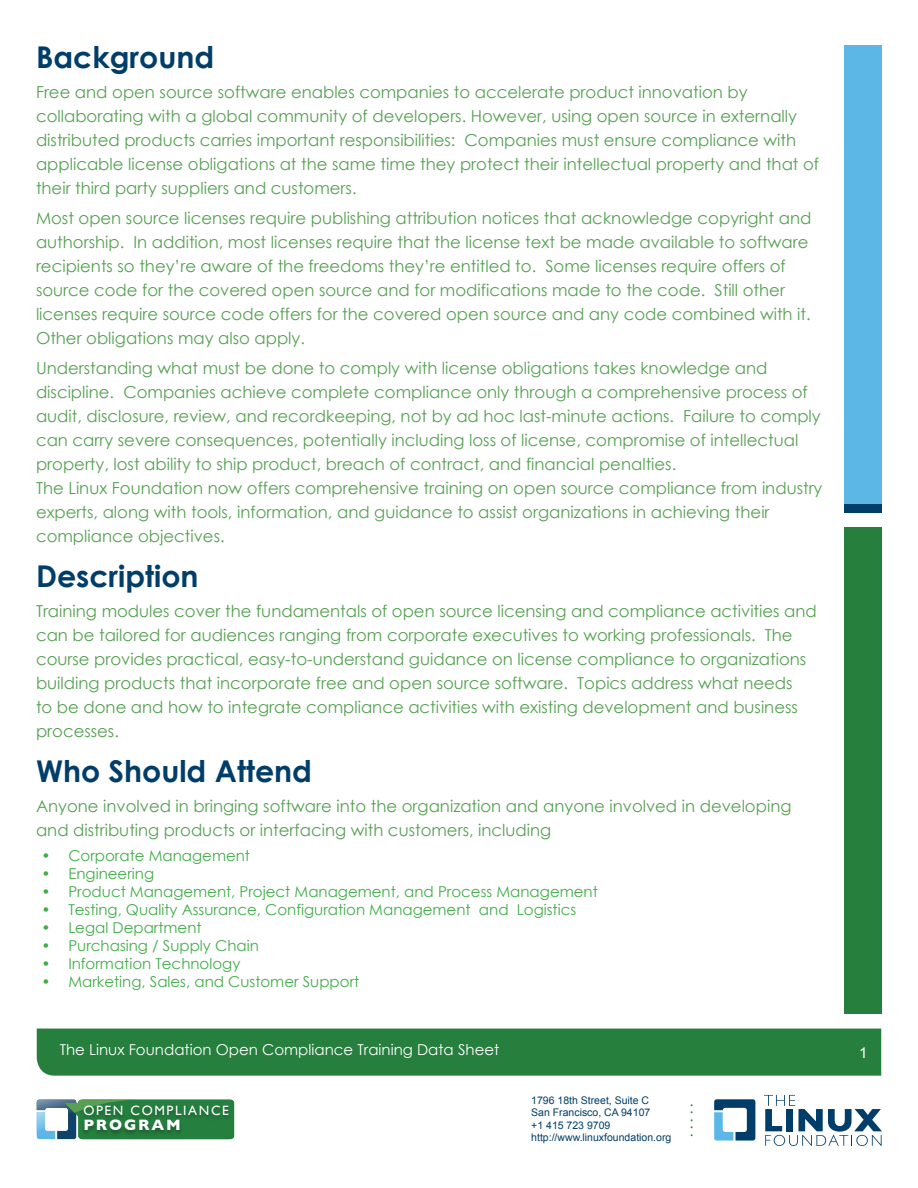
<style>
.page{position:relative;width:918px;height:1188px;background:#fff}
.page>*{position:absolute;margin:0;border:0;box-sizing:border-box;transform-origin:0 0}
.t1{font:700 30px "Century Gothic";color:#003e69}
.t2{font:16.5px/24px "Century Gothic";color:#55a152}
.t3{font:700 15.3px "Gill Sans";letter-spacing:.12em;color:#fff}
.t4{font:15px "Century Gothic";color:#41ad49}
.t5{font:15px "Century Gothic";color:#fff}
.t6{font:15px "Century Gothic";color:#277f3e}
.t7{font:15px "Arial";color:#fff}
.t8{font:13.5px "Gill Sans";letter-spacing:.12em;color:#fff}
.t9{font:10.5px/12.6px "Arial";color:#003e69}
</style>
<div class="page">
<div style="left:37px;top:1029px;width:844px;height:47px;background:#277f3e"></div>
<svg style="left:714px;top:1099px;width:41px;height:42px"></svg>
<svg style="left:764px;top:1095px;width:118px;height:51px"></svg>
<svg style="left:37px;top:1100px;width:197px;height:39px"></svg>
<img style="left:78px;top:1101px;width:157px;height:39px">
<div style="left:844px;top:45px;width:37px;height:459px;background:#5cb7e7"></div>
<div style="left:844px;top:504px;width:37px;height:9px;background:#003e69"></div>
<div style="left:844px;top:527px;width:37px;height:486px;background:#277f3e"></div>
<h1 class="t1" style="left:36px;top:38px;width:180px">Background</h1>
<p class="t2" style="left:36px;top:79px;width:785px">Free and open source software enables companies to accelerate product innovation by collaborating with a global community of developers. However, using open source in externally distributed products carries important responsibilities: Companies must ensure compliance with applicable license obligations at the same time they protect their intellectual property and that of their third party suppliers and customers.</p>
<p class="t2" style="left:36px;top:205px;width:777px">Most open source licenses require publishing attribution notices that acknowledge copyright and authorship. In addition, most licenses require that the license text be made available to software recipients so they’re aware of the freedoms they’re entitled to. Some licenses require offers of source code for the covered open source and for modifications made to the code. Still other licenses require source code offers for the covered open source and any code combined with it.<br>Other obligations may also apply.</p>
<p class="t2" style="left:36px;top:355px;width:788px">Understanding what must be done to comply with license obligations takes knowledge and discipline. Companies achieve complete compliance only through a comprehensive process of audit, disclosure, review, and recordkeeping, not by ad hoc last-minute actions. Failure to comply can carry severe consequences, potentially including loss of license, compromise of intellectual property, lost ability to ship product, breach of contract, and financial penalties.<br>The Linux Foundation now offers comprehensive training on open source compliance from industry experts, along with tools, information, and guidance to assist organizations in achieving their compliance objectives.</p>
<h1 class="t1" style="left:36px;top:557px;width:164px">Description</h1>
<p class="t2" style="left:36px;top:598px;width:782px">Training modules cover the fundamentals of open source licensing and compliance activities and can be tailored for audiences ranging from corporate executives to working professionals. The course provides practical, easy-to-understand guidance on license compliance to organizations building products that incorporate free and open source software. Topics address what needs<br>to be done and how to integrate compliance activities with existing development and business processes.</p>
<h1 class="t1" style="left:36px;top:752px;width:277px">Who Should Attend</h1>
<p class="t2" style="left:36px;top:793px;width:757px">Anyone involved in bringing software into the organization and anyone involved in developing and distributing products or interfacing with customers, including</p>
<p class="t4" style="left:41px;top:846px;width:210px">• Corporate Management</p>
<p class="t4" style="left:41px;top:864px;width:114px">• Engineering</p>
<p class="t4" style="left:41px;top:882px;width:558px">• Product Management, Project Management, and Process Management</p>
<p class="t4" style="left:41px;top:900px;width:536px">• Testing, Quality Assurance, Configuration Management and Logistics</p>
<p class="t4" style="left:41px;top:918px;width:162px">• Legal Department</p>
<p class="t4" style="left:41px;top:936px;width:219px">• Purchasing / Supply Chain</p>
<p class="t4" style="left:41px;top:954px;width:201px">• Information Technology</p>
<p class="t4" style="left:41px;top:972px;width:319px">• Marketing, Sales, and Customer Support</p>
<p class="t5" style="left:60px;top:1040px;width:441px">The Linux Foundation Open Compliance Training Data Sheet</p>
<p class="t7" style="left:859px;top:1043px;width:10px">1</p>
<p class="t8" style="left:83px;top:1103px;width:147px">OPEN COMPLIANCE</p>
<p class="t3" style="left:83px;top:1116px;width:99px">PROGRAM</p>
<p class="t9" style="left:531px;top:1094px;width:142px">1796 18th Street, Suite C<br>San Francisco, CA 94107<br>+1 415 723 9709 http://www.linuxfoundation.org</p>
<p class="t6" style="left:689px;top:1091px;width:6px">.</p>
<p class="t6" style="left:689px;top:1099px;width:6px">.</p>
<p class="t6" style="left:689px;top:1106px;width:6px">.</p>
<p class="t6" style="left:689px;top:1114px;width:6px">.</p>
<p class="t6" style="left:689px;top:1121px;width:6px">.</p>
</div>
